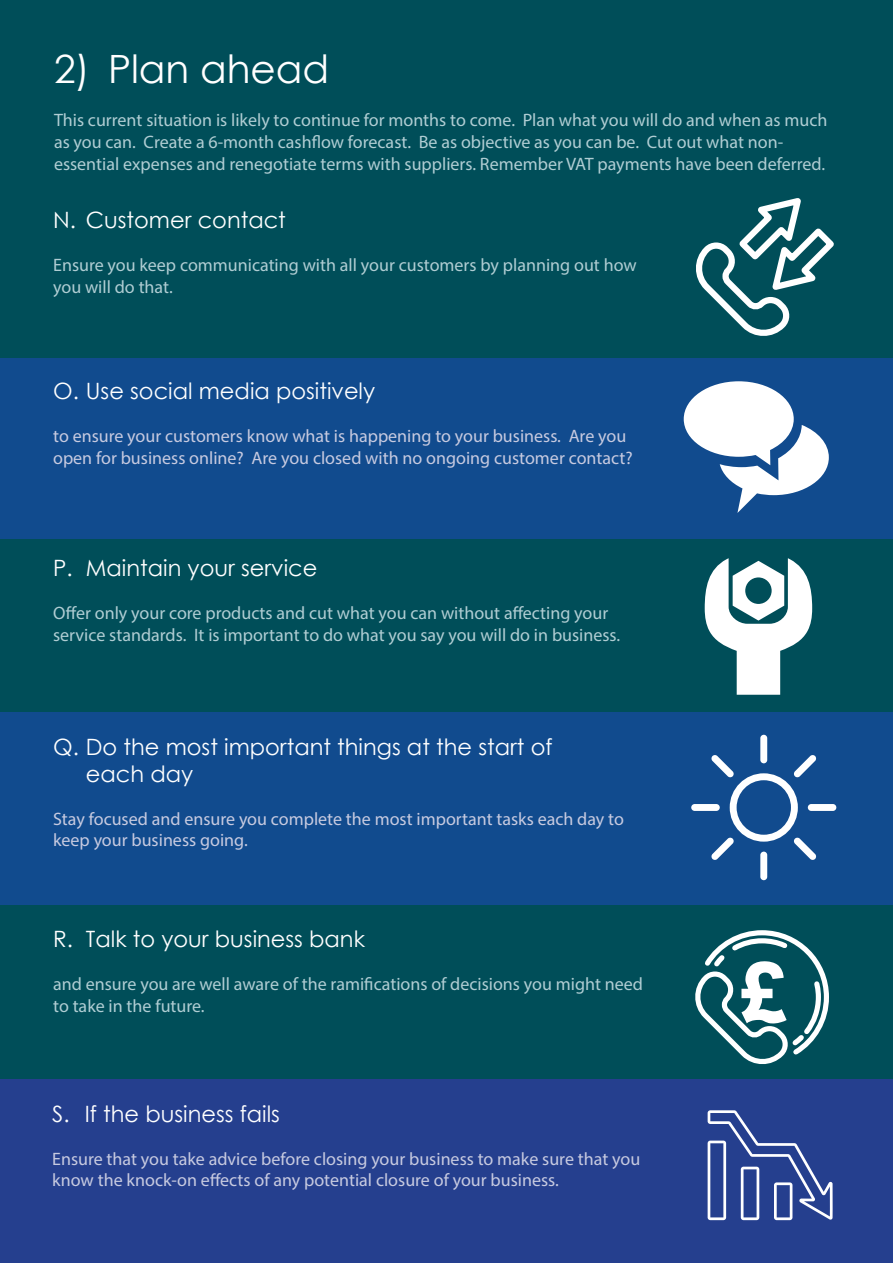
<style>
.page{position:relative;width:893px;height:1263px;background:#fff}
.page>*{position:absolute;margin:0;border:0;box-sizing:border-box;transform-origin:0 0}
.t1{font:39px "Century Gothic";color:#fff}
.t2{font:22.5px "Century Gothic";color:#fff}
.green{font:18px/21.6px "Myriad Pro";color:#b0cdd3}
.blue{font:18px/21.6px "Myriad Pro";color:#c7cae0}
</style>
<div class="page">
<div style="left:0;top:0;width:893px;height:266px;background:#004e59"></div>
<div style="left:0;top:534px;width:893px;height:182px;background:#004e59"></div>
<div style="left:0;top:904px;width:893px;height:185px;background:#004e59"></div>
<svg style="left:705px;top:558px;width:107px;height:137px"></svg>
<svg style="left:695px;top:930px;width:134px;height:134px"></svg>
<div style="left:0;top:712px;width:893px;height:192px;background:#114b8e"></div>
<div style="left:760px;top:735px;width:7px;height:28px;background:#fff;border-radius:3px"></div>
<div style="left:760px;top:852px;width:7px;height:28px;background:#fff;border-radius:3px"></div>
<div style="left:691px;top:804px;width:29px;height:7px;background:#fff;border-radius:3px"></div>
<div style="left:808px;top:804px;width:28px;height:7px;background:#fff;border-radius:3px"></div>
<svg style="left:711px;top:755px;width:105px;height:105px"></svg>
<div style="left:0;top:357px;width:893px;height:182px;background:#114b8e"></div>
<svg style="left:684px;top:381px;width:145px;height:132px"></svg>
<div style="left:0;top:185px;width:893px;height:173px;background:#004e59"></div>
<svg style="left:696px;top:198px;width:138px;height:138px"></svg>
<div style="left:0;top:1079px;width:893px;height:184px;background:#253f8e"></div>
<svg style="left:708px;top:1110px;width:125px;height:110px"></svg>
<p class="t1" style="left:54px;top:42px;width:277px">2) Plan ahead</p>
<p class="green" style="left:54px;top:109px;width:775px">This current situation is likely to continue for months to come. Plan what you will do and when as much as you can. Create a 6-month cashflow forecast. Be as objective as you can be. Cut out what non&shy;essential expenses and renegotiate terms with suppliers. Remember VAT payments have been deferred.</p>
<p class="t2" style="left:53px;top:204px;width:234px">N. Customer contact</p>
<p class="green" style="left:53px;top:254px;width:585px">Ensure you keep communicating with all your customers by planning out how you will do that.</p>
<p class="t2" style="left:53px;top:375px;width:324px">O. Use social media positively</p>
<p class="blue" style="left:53px;top:425px;width:581px">to ensure your customers know what is happening to your business. Are you open for business online? Are you closed with no ongoing customer contact?</p>
<p class="t2" style="left:53px;top:552px;width:266px">P. Maintain your service</p>
<p class="green" style="left:53px;top:602px;width:569px">Offer only your core products and cut what you can without affecting your service standards. It is important to do what you say you will do in business.</p>
<p class="t2" style="left:53px;top:731px;width:501px">Q. Do the most important things at the start of</p>
<p class="t2" style="left:86px;top:758px;width:109px">each day</p>
<p class="blue" style="left:53px;top:808px;width:572px">Stay focused and ensure you complete the most important tasks each day to keep your business going.</p>
<p class="t2" style="left:53px;top:923px;width:313px">R. Talk to your business bank</p>
<p class="green" style="left:53px;top:973px;width:591px">and ensure you are well aware of the ramifications of decisions you might need to take in the future.</p>
<p class="t2" style="left:52px;top:1098px;width:229px">S. If the business fails</p>
<p class="blue" style="left:52px;top:1148px;width:590px">Ensure that you take advice before closing your business to make sure that you know the knock-on effects of any potential closure of your business.</p>
</div>
